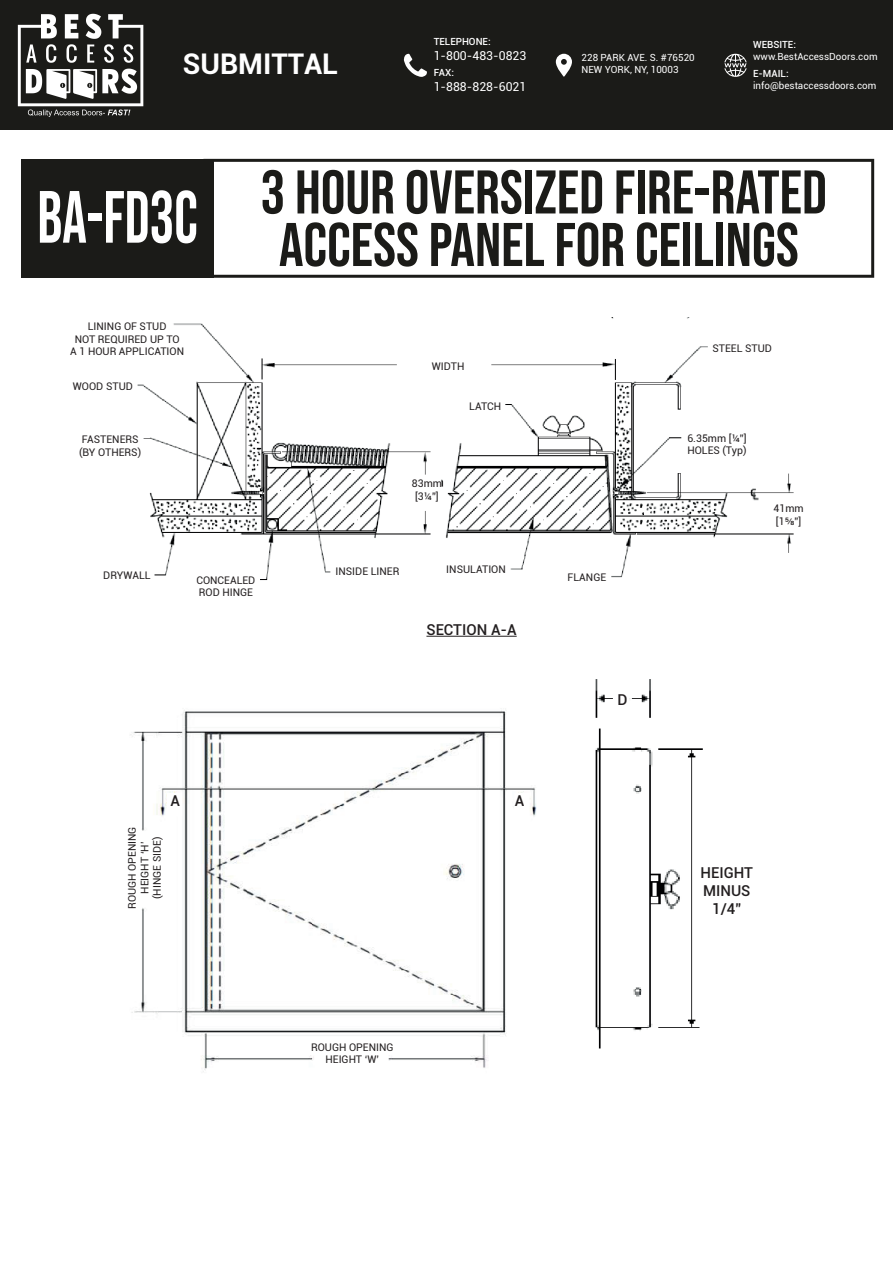
<style>
.page{position:relative;width:893px;height:1263px;background:#fff}
.page>*{position:absolute;margin:0;border:0;box-sizing:border-box;transform-origin:0 0}
.t1{font:61.5px/52.5px "Bebas Neue";color:#1b1b18}
.t2{font:700 28.5px "Roboto";color:#fff}
.t3{font:500 15px/18px "Roboto";color:#231f20;text-align:center}
.t4{font:12.3px "Roboto";color:#fff}
.t5{font:10.5px/12.6px "Roboto";color:#231f20}
.t6{font:9.9px/11.9px "Roboto";color:#fff}
.t7{font:500 9.9px "Roboto";color:#fff}
.s1{font-size:73.8px;color:#fff}
</style>
<div class="page">
<div style="left:0;top:0;width:893px;height:130px;background:#1b1b18"></div>
<img style="left:17px;top:13px;width:127px;height:104px">
<svg style="left:556px;top:54px;width:16px;height:23px"></svg>
<svg style="left:404px;top:54px;width:23px;height:23px"></svg>
<svg style="left:724px;top:53px;width:23px;height:24px"></svg>
<div style="left:21px;top:159px;width:193px;height:119px;background:#1b1b18"></div>
<svg style="left:214px;top:159px;width:660px;height:119px"></svg>
<img style="left:137px;top:317px;width:657px;height:264px">
<hr style="left:426px;top:636px;width:91px;height:1px;background:#231f20">
<img style="left:129px;top:679px;width:574px;height:393px">
<p class="t7" style="left:434px;top:35px;width:59px">TELEPHONE:</p>
<p class="t4" style="left:434px;top:47px;width:94px">1-800-483-0823</p>
<p class="t7" style="left:434px;top:66px;width:22px">FAX:</p>
<p class="t4" style="left:434px;top:78px;width:94px">1-888-828-6021</p>
<h2 class="t2" style="left:183px;top:44px;width:157px">SUBMITTAL</h2>
<p class="t6" style="left:582px;top:52px;width:115px">228 PARK AVE. S. #76520<br>NEW YORK, NY, 10003</p>
<p class="t7" style="left:753px;top:38px;width:44px">WEBSITE:</p>
<p class="t6" style="left:753px;top:50px;width:126px">www.BestAccessDoors.com</p>
<p class="t7" style="left:753px;top:67px;width:37px">E-MAIL:</p>
<p class="t6" style="left:753px;top:79px;width:125px">info@bestaccessdoors.com</p>
<h1 class="t1" style="left:279px;top:165px;width:550px;text-indent:-242px"><span class="s1">BA-FD3C</span> 3 HOUR OVERSIZED FIRE-RATED<br>ACCESS PANEL FOR CEILINGS</h1>
<p class="t5" style="left:70px;top:320px;width:115px;text-align:center">LINING OF STUD<br>NOT REQUIRED UP TO<br>A 1 HOUR APPLICATION</p>
<p class="t5" style="left:73px;top:380px;width:61px">WOOD STUD</p>
<p class="t5" style="left:79px;top:433px;width:64px">FASTENERS (BY OTHERS)</p>
<p class="t5" style="left:432px;top:359px;width:34px">WIDTH</p>
<p class="t5" style="left:412px;top:477px;width:32px;text-align:center">83mm [3¼”]</p>
<p class="t5" style="left:469px;top:400px;width:34px">LATCH</p>
<p class="t5" style="left:446px;top:562px;width:61px">INSULATION</p>
<p class="t5" style="left:336px;top:564px;width:65px">INSIDE LINER</p>
<p class="t5" style="left:103px;top:568px;width:49px">DRYWALL</p>
<p class="t5" style="left:568px;top:570px;width:40px">FLANGE</p>
<p class="t5" style="left:196px;top:573px;width:60px">CONCEALED<br>ROD HINGE</p>
<h3 class="t3" style="left:426px;top:620px;width:92px">SECTION A-A</h3>
<h3 class="t3" style="left:618px;top:690px;width:12px">D</h3>
<h3 class="t3" style="left:170px;top:791px;width:11px">A</h3>
<h3 class="t3" style="left:515px;top:791px;width:11px">A</h3>
<p class="t5" style="left:125px;top:909px;width:84px;text-align:center;rotate:-90deg">ROUGH OPENING<br>HEIGHT ‘H’ (HINGE SIDE)</p>
<p class="t5" style="left:311px;top:1040px;width:84px;text-align:center">ROUGH OPENING<br>HEIGHT ‘W’</p>
<p class="t5" style="left:712px;top:341px;width:61px">STEEL STUD</p>
<p class="t5" style="left:687px;top:431px;width:61px">6.35mm [¼”]<br>HOLES (Typ)</p>
<p class="t5" style="left:773px;top:502px;width:32px">41mm [1⅝”]</p>
<h3 class="t3" style="left:701px;top:863px;width:54px">HEIGHT<br>MINUS<br>1/4”</h3>
</div>
